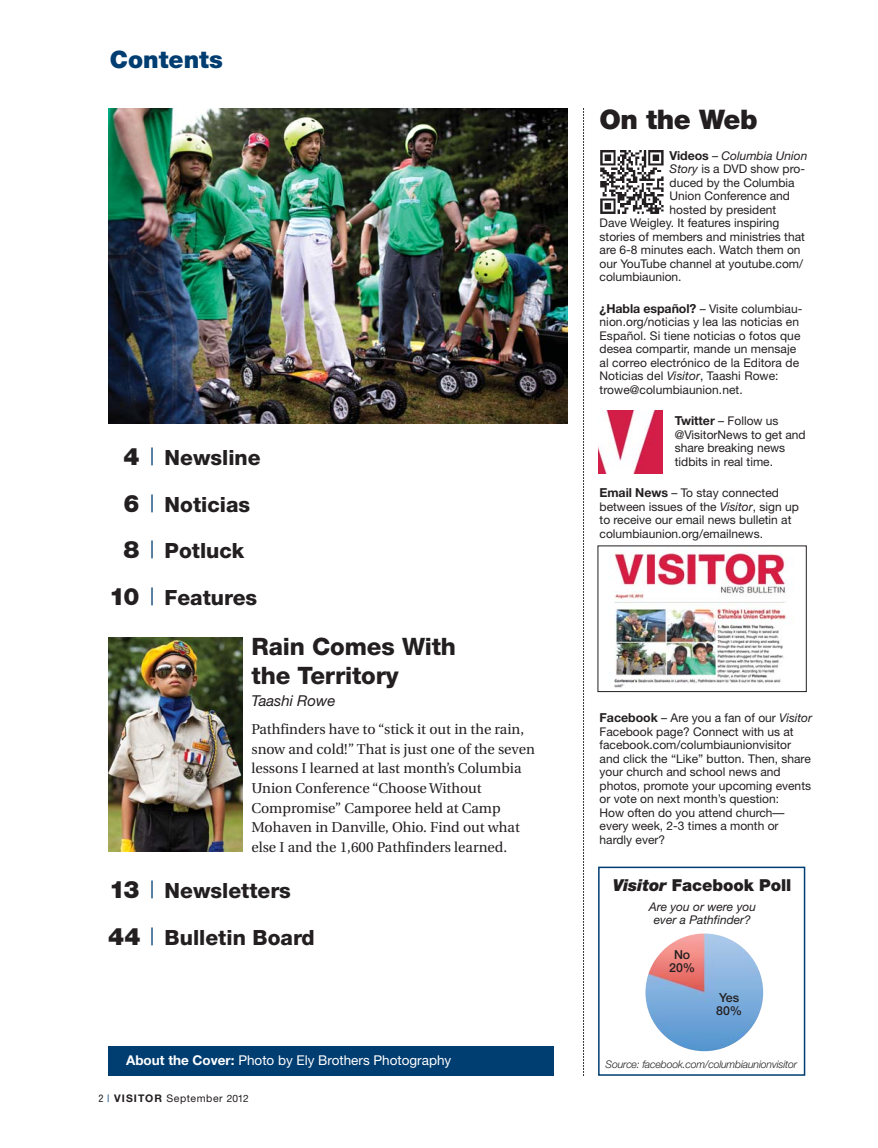
<style>
.page{position:relative;width:878px;height:1148px;background:#fff}
.page>*{position:absolute;margin:0;border:0;box-sizing:border-box;transform-origin:0 0}
.t1{font:900 27px "Helvetica Neue";letter-spacing:-.015em;color:#231f20}
.t2{font:800 24px/28.8px "Helvetica Neue";letter-spacing:-.005em;color:#231f20}
.t3{font:900 24px "Helvetica Neue";color:#003d71}
.t4{font:800 21px "Helvetica Neue";color:#231f20}
.t5{font:900 16.5px "Helvetica Neue";letter-spacing:-.005em;color:#231f20}
.t6{font:italic 15px "Helvetica Neue";color:#231f20}
.t7{font:14.25px/19.5px "Utopia";color:#231f20}
.t8{font:13.5px "Helvetica Neue";color:#fff}
.t9{font:500 12.3px/12.8px "Helvetica Neue";letter-spacing:-.005em;color:#231f20}
.t10{font:12px/13.5px "Helvetica Neue";color:#231f20}
.t11{font:italic 12px/13.5px "Helvetica Neue";color:#231f20;text-align:center}
.t12{font:italic 300 10.5px "Helvetica Neue";letter-spacing:-.015em;color:#231f20}
.t13{font:10.5px "Helvetica Neue";letter-spacing:.05em;color:#231f20}
.s1{font-weight:900;font-size:24px}
.s2{font-weight:300;font-size:24px;color:#003d71}
.s3{font-weight:700}
.s4{font-stretch:condensed}
.s5{font-stretch:condensed;color:#003d71}
.s6{font-size:10.2px}
.s7{font-weight:700;font-style:normal;font-size:12.3px}
.s8{font-style:normal}
.s9{font-style:italic}
.s10{font-weight:700;font-size:12.3px}
</style>
<div class="page">
<img style="left:108px;top:108px;width:459px;height:315px">
<svg style="left:583px;top:108px;width:1px;height:967px"></svg>
<div style="left:108px;top:1046px;width:446px;height:29px;background:#003d71"></div>
<img style="left:600px;top:151px;width:64px;height:63px">
<div style="left:598px;top:866px;width:207px;height:209px;border:2px solid #003d71"></div>
<img style="left:645px;top:933px;width:118px;height:118px;border-radius:50%">
<img style="left:610px;top:551px;width:177px;height:137px">
<img style="left:598px;top:410px;width:64px;height:63px">
<img style="left:108px;top:637px;width:134px;height:214px">
<h2 class="t3" style="left:110px;top:51px;width:114px">Contents</h2>
<h3 class="t4" style="left:123px;top:450px;width:139px"><span class="s1">4</span> <span class="s2">|</span> Newsline</h3>
<h3 class="t4" style="left:123px;top:497px;width:128px"><span class="s1">6</span> <span class="s2">|</span> Noticias</h3>
<h3 class="t4" style="left:123px;top:543px;width:122px"><span class="s1">8</span> <span class="s2">|</span> Potluck</h3>
<h3 class="t4" style="left:109px;top:590px;width:150px"><span class="s1">10</span> <span class="s2">|</span> Features</h3>
<h2 class="t2" style="left:251px;top:634px;width:206px">Rain Comes With the Territory</h2>
<p class="t6" style="left:251px;top:695px;width:86px">Taashi Rowe</p>
<p class="t7" style="left:251px;top:721px;width:285px">Pathfinders have to “stick it out in the rain, snow and cold!” That is just one of the seven lessons I learned at last month’s Columbia Union Conference “Choose Without Compromise” Camporee held at Camp Mohaven in Danville, Ohio. Find out what else I and the 1,600 Pathfinders learned.</p>
<h3 class="t4" style="left:109px;top:883px;width:183px"><span class="s1">13</span> <span class="s2">|</span> Newsletters</h3>
<h3 class="t4" style="left:108px;top:929px;width:208px"><span class="s1">44</span> <span class="s2">|</span> Bulletin Board</h3>
<p class="t8" style="left:126px;top:1055px;width:326px"><span class="s3">About the Cover:</span> Photo by Ely Brothers Photography</p>
<p class="t13" style="left:99px;top:1094px;width:152px"><span class="s4">2</span> <span class="s5">|</span> <span class="s3">VISITOR</span> September <span class="s6">2012</span></p>
<h1 class="t1" style="left:599px;top:109px;width:160px">On the Web</h1>
<p class="t11" style="left:669px;top:150px;width:139px"><span class="s7">Videos</span> <span class="s8">–</span> Columbia Union</p>
<p class="t10" style="left:669px;top:163px;width:137px"><span class="s9">Story</span> is a DVD show pro-</p>
<p class="t10" style="left:669px;top:177px;width:127px">duced by the Columbia</p>
<p class="t10" style="left:669px;top:190px;width:122px">Union Conference and</p>
<p class="t10" style="left:669px;top:204px;width:108px">hosted by president</p>
<p class="t10" style="left:599px;top:217px;width:181px">Dave Weigley. It features inspiring</p>
<p class="t10" style="left:599px;top:231px;width:207px">stories of members and ministries that</p>
<p class="t10" style="left:599px;top:244px;width:202px">are 6-8 minutes each. Watch them on</p>
<p class="t10" style="left:599px;top:258px;width:205px">our YouTube channel at youtube.com/</p>
<p class="t10" style="left:599px;top:271px;width:83px">columbiaunion.</p>
<p class="t10" style="left:599px;top:303px;width:204px"><span class="s10">¿Habla español?</span> – Visite columbiau&shy;nion.org/noticias y lea las noticias en Español. Si tiene noticias o fotos que desea compartir, mande un mensaje al correo electrónico de la Editora de Noticias del <span class="s9">Visitor</span>, Taashi Rowe: trowe@columbiaunion.net.</p>
<p class="t10" style="left:674px;top:415px;width:132px"><span class="s10">Twitter</span> – Follow us @VisitorNews to get and share breaking news tidbits in real time.</p>
<p class="t10" style="left:599px;top:487px;width:201px"><span class="s10">Email News</span> – To stay connected between issues of the <span class="s9">Visitor</span>, sign up to receive our email news bulletin at columbiaunion.org/emailnews.</p>
<p class="t10" style="left:599px;top:712px;width:214px"><span class="s10">Facebook</span> – Are you a fan of our <span class="s9">Visitor<br></span>Facebook page? Connect with us at facebook.com/columbiaunionvisitor and click the “Like” button. Then, share your church and school news and photos, promote your upcoming events or vote on next month’s question:<br>How often do you attend church— every week, 2-3 times a month or hardly ever?</p>
<h3 class="t5" style="left:613px;top:879px;width:180px"><span class="s9">Visitor</span> Facebook Poll</h3>
<p class="t11" style="left:648px;top:901px;width:109px">Are you or were you ever a Pathfinder?</p>
<p class="t9" style="left:669px;top:949px;width:27px;text-align:center">No<br>20%</p>
<p class="t9" style="left:716px;top:992px;width:27px">Yes<br>80%</p>
<p class="t12" style="left:605px;top:1060px;width:193px">Source: facebook.com/columbiaunionvisitor</p>
</div>
